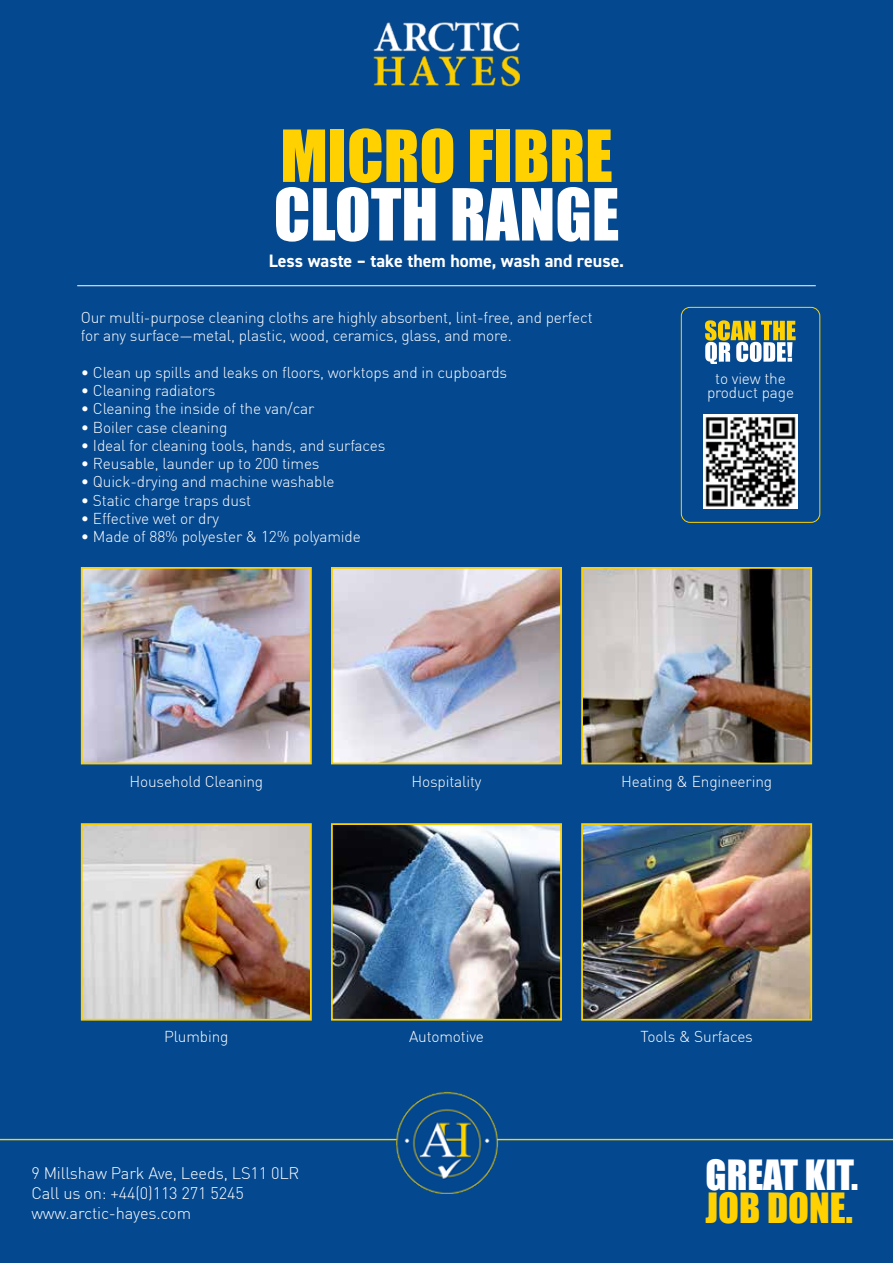
<style>
.page{position:relative;width:893px;height:1263px;background:#fff}
.page>*{position:absolute;margin:0;border:0;box-sizing:border-box;transform-origin:0 0}
.t1{font:66.3px "Impact";color:#ffd100}
.t2{font:66.3px "Impact";color:#fff}
.t3{font:38.25px "Impact";color:#fff}
.t4{font:38.25px "Impact";color:#ffd100}
.t5{font:700 18px "DIN2014";color:#fff}
.t6{font:300 16.5px/19.6px "DIN";letter-spacing:-.01em;color:#fff}
.t7{font:300 15.45px/13.5px "DIN";letter-spacing:-.01em;color:#fff;text-align:center}
</style>
<div class="page">
<div style="left:1px;top:0;width:892px;height:1263px;background:#04488f"></div>
<div style="left:681px;top:307px;width:139px;height:216px;border:1px solid #ffd100;border-radius:9px"></div>
<svg style="left:705px;top:320px;width:91px;height:44px"></svg>
<hr style="left:0;top:1139px;width:893px;height:1px;background:#ffd100">
<img style="left:396px;top:1091px;width:102px;height:102px">
<img style="left:373px;top:21px;width:147px;height:66px">
<hr style="left:77px;top:285px;width:739px;height:1px;background:#fff">
<img style="left:84px;top:570px;width:225px;height:191px">
<div style="left:81px;top:567px;width:231px;height:197px;border:2px solid #fccf00"></div>
<img style="left:334px;top:570px;width:225px;height:191px">
<div style="left:331px;top:567px;width:231px;height:197px;border:2px solid #fccf00"></div>
<img style="left:584px;top:570px;width:225px;height:191px">
<div style="left:581px;top:567px;width:231px;height:197px;border:2px solid #fccf00"></div>
<img style="left:84px;top:826px;width:225px;height:191px">
<div style="left:81px;top:823px;width:231px;height:197px;border:2px solid #fccf00"></div>
<img style="left:334px;top:826px;width:225px;height:191px">
<div style="left:331px;top:823px;width:231px;height:197px;border:2px solid #fccf00"></div>
<img style="left:584px;top:826px;width:225px;height:191px">
<div style="left:581px;top:823px;width:231px;height:197px;border:2px solid #fccf00"></div>
<img style="left:703px;top:415px;width:95px;height:94px">
<h1 class="t1" style="left:280px;top:104px;width:334px">MICRO FIBRE</h1>
<h1 class="t2" style="left:274px;top:163px;width:347px">CLOTH RANGE</h1>
<p class="t5" style="left:269px;top:249px;width:357px">Less waste – take them home, wash and reuse.</p>
<p class="t7" style="left:81px;top:308px;width:513px;line-height:18.3px;text-align:left">Our multi-purpose cleaning cloths are highly absorbent, lint-free, and perfect for any surface—metal, plastic, wood, ceramics, glass, and more.</p>
<p class="t7" style="left:81px;top:365px;width:428px">• Clean up spills and leaks on floors, worktops and in cupboards</p>
<p class="t7" style="left:81px;top:384px;width:136px">• Cleaning radiators</p>
<p class="t7" style="left:81px;top:402px;width:235px">• Cleaning the inside of the van/car</p>
<p class="t7" style="left:81px;top:420px;width:148px">• Boiler case cleaning</p>
<p class="t7" style="left:81px;top:438px;width:306px">• Ideal for cleaning tools, hands, and surfaces</p>
<p class="t7" style="left:81px;top:457px;width:240px">• Reusable, launder up to 200 times</p>
<p class="t7" style="left:81px;top:475px;width:255px">• Quick-drying and machine washable</p>
<p class="t7" style="left:81px;top:493px;width:172px">• Static charge traps dust</p>
<p class="t7" style="left:81px;top:512px;width:140px">• Effective wet or dry</p>
<p class="t7" style="left:81px;top:530px;width:281px">• Made of 88% polyester &amp; 12% polyamide</p>
<p class="t7" style="left:707px;top:372px;width:89px">to view the product page</p>
<p class="t7" style="left:129px;top:774px;width:135px">Household Cleaning</p>
<p class="t7" style="left:621px;top:774px;width:153px">Heating &amp; Engineering</p>
<p class="t7" style="left:411px;top:774px;width:72px">Hospitality</p>
<p class="t7" style="left:164px;top:1029px;width:66px">Plumbing</p>
<p class="t7" style="left:409px;top:1029px;width:76px">Automotive</p>
<p class="t7" style="left:640px;top:1029px;width:114px">Tools &amp; Surfaces</p>
<p class="t6" style="left:31px;top:1163px;width:269px">9 Millshaw Park Ave, Leeds, LS11 0LR<br>Call us on: +44(0)113 271 5245 www.arctic-hayes.com</p>
<h2 class="t3" style="left:706px;top:1145px;width:154px">GREAT KIT.</h2>
<h2 class="t4" style="left:706px;top:1179px;width:149px">JOB DONE.</h2>
</div>
